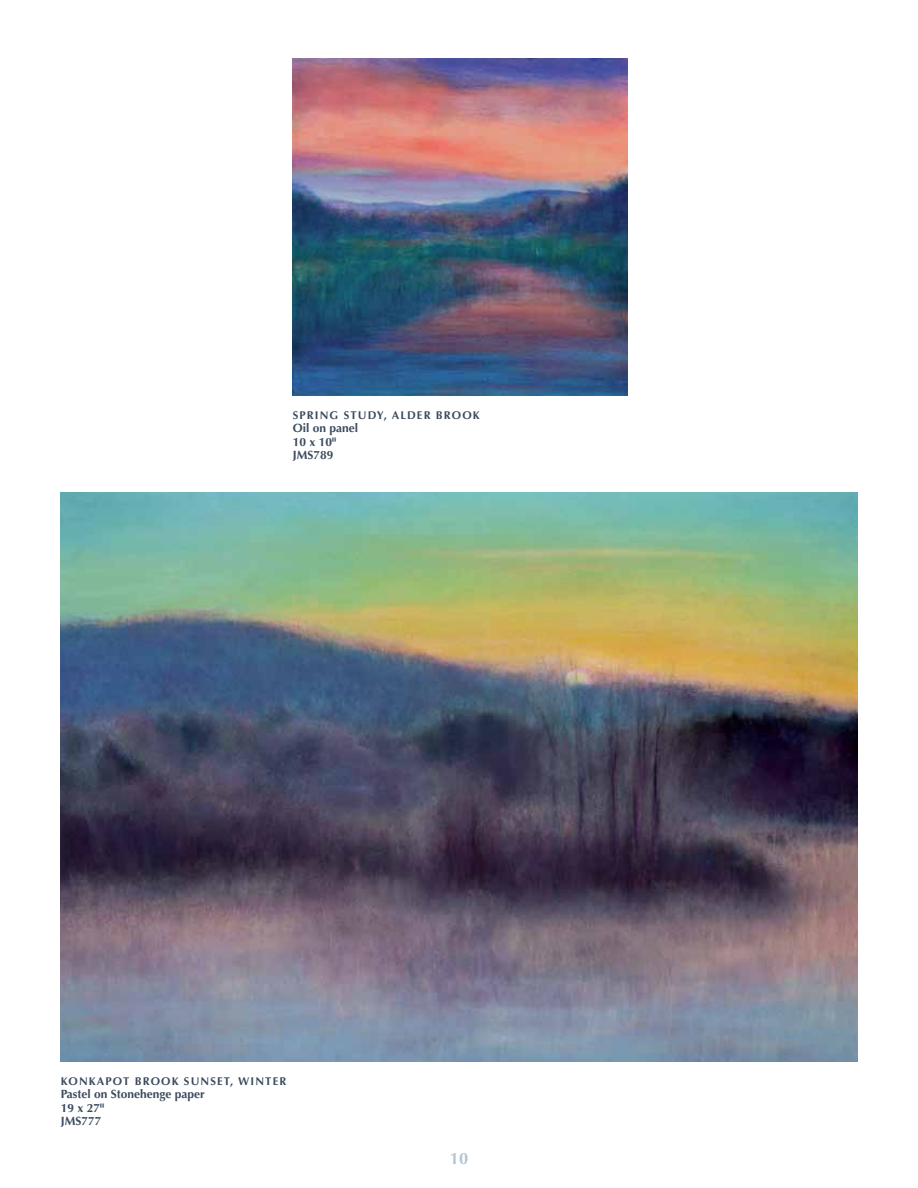
<style>
.page{position:relative;width:918px;height:1188px;background:#fff}
.page>*{position:absolute;margin:0;border:0;box-sizing:border-box;transform-origin:0 0}
.t1{font:700 16.5px "Optima LT Std";color:#b5c6d3}
.t2{font:700 12px/13.5px "Optima LT Std";color:#3c4b5f}
.t3{font:700 11.25px "Optima LT Std";letter-spacing:.1em;color:#3c4b5f}
</style>
<div class="page">
<img style="left:61px;top:493px;width:796px;height:569px">
<img style="left:293px;top:58px;width:334px;height:338px">
<p class="t3" style="left:293px;top:408px;width:189px">SPRING STUDY, ALDER BROOK</p>
<p class="t2" style="left:293px;top:421px;width:67px">OIL ON PANEL<br>10 X 10"<br>JMS789</p>
<p class="t3" style="left:61px;top:1074px;width:227px">KONKAPOT BROOK SUNSET, WINTER</p>
<p class="t2" style="left:61px;top:1087px;width:146px">PASTEL ON STONEHENGE PAPER<br>19 X 27"<br>JMS777</p>
<h1 class="t1" style="left:450px;top:1149px;width:20px">10</h1>
</div>
